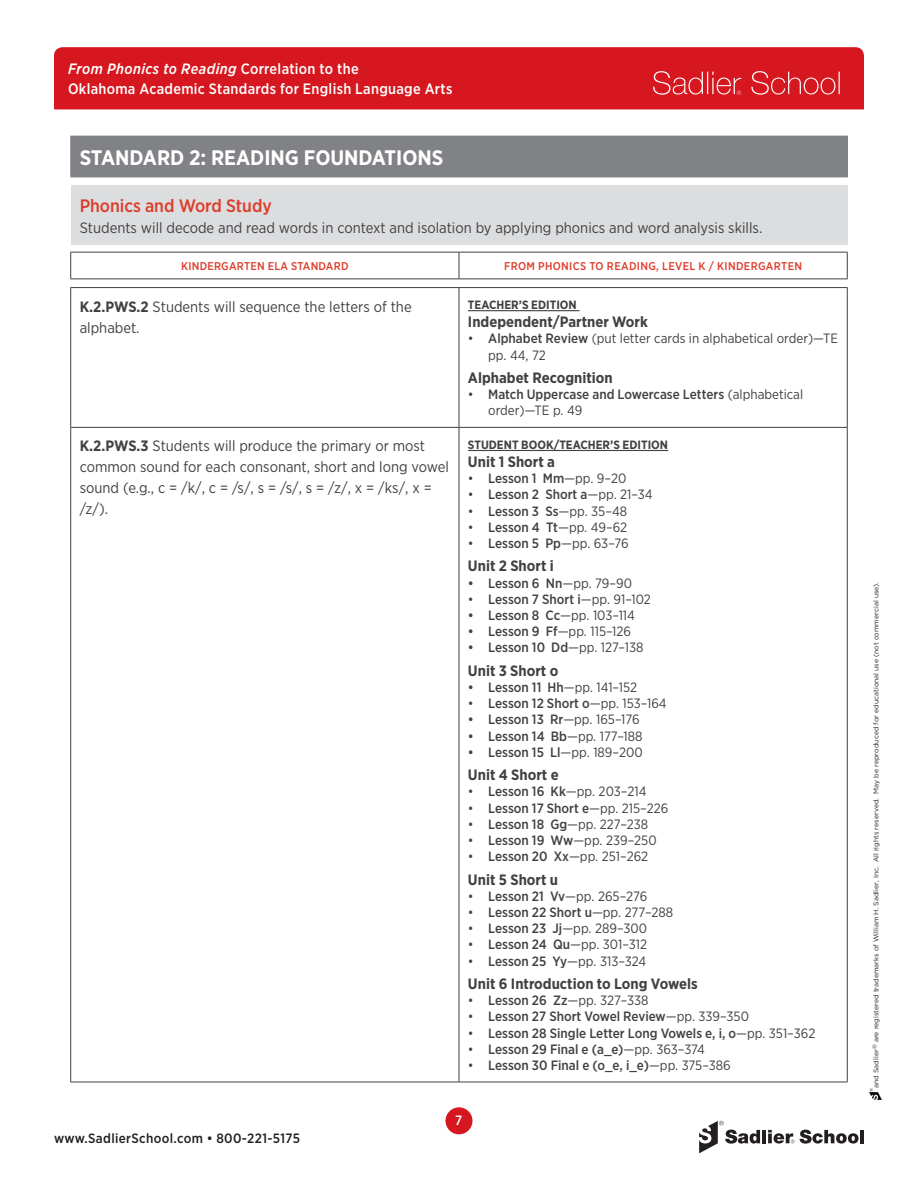
<style>
.page{position:relative;width:918px;height:1188px;background:#fff}
.page>*{position:absolute;margin:0;border:0;box-sizing:border-box;transform-origin:0 0}
.t1{font:700 21px "Gotham Narrow";color:#fff}
.Strand{font:500 18px "Gotham Narrow";color:#dd3c2a}
.Standard_Objectives{font:15px/21px "Gotham Narrow";color:#414142}
.New_Citations_Header{font:700 15px "Gotham Narrow";color:#414142}
.Strand_description{font:15px "Gotham Narrow";color:#414142}
.t2{font:500 15px/19.8px "Gotham Narrow";letter-spacing:.02em;color:#fff}
.t3{font:500 13.5px/16.2px "Gotham Narrow";color:#414142}
.t4{font:13.5px/16.2px "Gotham Narrow";color:#414142}
.t5{font:500 13.5px "Gotham Narrow";letter-spacing:.025em;color:#231f20}
.t6{font:500 13.5px "Gotham Narrow";color:#fff}
.Citation_Subhead{font:700 12px "Gotham Narrow";color:#414142}
.Table_header{font:500 11.25px "Gotham Narrow";letter-spacing:.03em;color:#dd3c2a}
.t7{font:6.9px "Gotham";color:#231f20}
.t8{font:4.8px "Gotham";color:#231f20}
.s1{font-style:italic}
.s2{font-weight:700}
.s3{font-weight:500}
.s4{font-weight:400}
</style>
<div class="page">
<svg style="left:869px;top:1093px;width:13px;height:7px"></svg>
<svg style="left:699px;top:1121px;width:61px;height:32px"></svg>
<hr style="left:762px;top:1130px;width:4px;height:13px;background:#231f20">
<svg style="left:800px;top:1130px;width:59px;height:14px"></svg>
<hr style="left:860px;top:1130px;width:4px;height:13px;background:#231f20">
<svg style="left:768px;top:1130px;width:26px;height:14px"></svg>
<div style="left:446px;top:1107px;width:27px;height:27px;background:#d7171f;border-radius:50%"></div>
<div style="left:54px;top:47px;width:810px;height:62px;background:#d7171f"></div>
<svg style="left:653px;top:71px;width:88px;height:24px;background:#dd3f45"></svg>
<svg style="left:751px;top:71px;width:89px;height:24px;background:#dc3940"></svg>
<div style="left:71px;top:136px;width:776px;height:41px;background:#808285"></div>
<hr style="left:70px;top:136px;width:778px;height:1px;background:#808285">
<hr style="left:847px;top:137px;width:1px;height:40px;background:#808285">
<hr style="left:70px;top:137px;width:1px;height:40px;background:#808285">
<hr style="left:70px;top:177px;width:778px;height:1px;background:#808285">
<div style="left:71px;top:185px;width:776px;height:60px;background:#dcdddf"></div>
<hr style="left:459px;top:288px;width:1px;height:139px;background:#414142">
<hr style="left:459px;top:428px;width:1px;height:654px;background:#414142">
<hr style="left:71px;top:427px;width:388px;height:1px;background:#414142">
<hr style="left:459px;top:427px;width:389px;height:1px;background:#414142">
<hr style="left:70px;top:279px;width:389px;height:1px;background:#414142">
<hr style="left:459px;top:279px;width:389px;height:1px;background:#414142">
<hr style="left:70px;top:287px;width:389px;height:1px;background:#414142">
<hr style="left:459px;top:287px;width:389px;height:1px;background:#414142">
<hr style="left:70px;top:252px;width:389px;height:1px;background:#414142">
<hr style="left:459px;top:252px;width:389px;height:1px;background:#414142">
<svg style="left:70px;top:253px;width:1px;height:26px"></svg>
<svg style="left:847px;top:253px;width:1px;height:26px"></svg>
<svg style="left:459px;top:253px;width:1px;height:26px"></svg>
<hr style="left:70px;top:288px;width:1px;height:139px;background:#414142">
<hr style="left:70px;top:427px;width:1px;height:655px;background:#414142">
<hr style="left:847px;top:288px;width:1px;height:139px;background:#414142">
<hr style="left:847px;top:428px;width:1px;height:654px;background:#414142">
<hr style="left:70px;top:1082px;width:389px;height:1px;background:#414142">
<hr style="left:459px;top:1082px;width:389px;height:1px;background:#414142">
<hr style="left:468px;top:310px;width:111px;height:1px;background:#414142">
<hr style="left:468px;top:450px;width:200px;height:1px;background:#414142">
<p class="t2" style="left:68px;top:59px;width:386px"><span class="s1">From Phonics to Reading</span> Correlation to the<br>Oklahoma Academic Standards for English Language Arts</p>
<h1 class="t1" style="left:80px;top:144px;width:365px">STANDARD 2: READING FOUNDATIONS</h1>
<p class="Strand" style="left:80px;top:194px;width:194px">Phonics and Word Study</p>
<p class="Strand_description" style="left:80px;top:218px;width:684px">Students will decode and read words in context and isolation by applying phonics and word analysis skills.</p>
<p class="Table_header" style="left:181px;top:259px;width:169px">KINDERGARTEN ELA STANDARD</p>
<p class="Table_header" style="left:504px;top:259px;width:299px">FROM PHONICS TO READING, LEVEL K / KINDERGARTEN</p>
<p class="Standard_Objectives" style="left:80px;top:296px;width:334px"><span class="s2">K.2.PWS.2</span> Students will sequence the letters of the alphabet.</p>
<p class="Citation_Subhead" style="left:468px;top:297px;width:110px">TEACHER’S EDITION</p>
<p class="New_Citations_Header" style="left:468px;top:312px;width:181px">Independent/Partner Work</p>
<p class="t4" style="left:488px;top:330px;width:351px;text-indent:-20px">• <span class="s3">Alphabet Review</span> (put letter cards in alphabetical order)—TE pp. 44, 72</p>
<p class="New_Citations_Header" style="left:468px;top:368px;width:146px">Alphabet Recognition</p>
<p class="t3" style="left:488px;top:386px;width:317px;text-indent:-20px"><span class="s4">•</span> Match Uppercase and Lowercase Letters <span class="s4">(alphabetical order)—TE p. 49</span></p>
<p class="Standard_Objectives" style="left:80px;top:435px;width:371px"><span class="s2">K.2.PWS.3</span> Students will produce the primary or most common sound for each consonant, short and long vowel sound (e.g., c = /k/, c = /s/, s = /s/, s = /z/, x = /ks/, x = /z/).</p>
<p class="Citation_Subhead" style="left:468px;top:437px;width:202px">STUDENT BOOK/TEACHER’S EDITION</p>
<p class="New_Citations_Header" style="left:468px;top:452px;width:88px">Unit 1 Short a</p>
<p class="t4" style="left:468px;top:470px;width:160px">• <span class="s3">Lesson 1 Mm</span>—pp. 9–20</p>
<p class="t3" style="left:468px;top:486px;width:186px"><span class="s4">•</span> Lesson 2 Short a<span class="s4">—pp. 21–34</span></p>
<p class="t4" style="left:468px;top:502px;width:161px">• <span class="s3">Lesson 3 Ss</span>—pp. 35–48</p>
<p class="t4" style="left:468px;top:519px;width:161px">• <span class="s3">Lesson 4 Tt</span>—pp. 49–62</p>
<p class="t4" style="left:468px;top:535px;width:162px">• <span class="s3">Lesson 5 Pp</span>—pp. 63–76</p>
<p class="New_Citations_Header" style="left:468px;top:556px;width:87px">Unit 2 Short i</p>
<p class="t3" style="left:468px;top:575px;width:166px">• Lesson 6 Nn<span class="s4">—pp. 79–90</span></p>
<p class="t3" style="left:468px;top:591px;width:185px"><span class="s4">•</span> Lesson 7 Short i<span class="s4">—pp. 91–102</span></p>
<p class="t4" style="left:468px;top:607px;width:169px"><span class="s3">• Lesson 8 Cc</span>—pp. 103–114</p>
<p class="t4" style="left:468px;top:623px;width:165px"><span class="s3">• Lesson 9 Ff</span>—pp. 115–126</p>
<p class="t3" style="left:468px;top:639px;width:177px">• Lesson 10 Dd<span class="s4">—pp. 127–138</span></p>
<p class="New_Citations_Header" style="left:468px;top:661px;width:92px">Unit 3 Short o</p>
<p class="t3" style="left:468px;top:679px;width:171px">• Lesson 11 Hh<span class="s4">—pp. 141–152</span></p>
<p class="t3" style="left:468px;top:695px;width:200px"><span class="s4">•</span> Lesson 12 Short o<span class="s4">—pp. 153–164</span></p>
<p class="t3" style="left:468px;top:711px;width:173px">• Lesson 13 Rr<span class="s4">—pp. 165–176</span></p>
<p class="t3" style="left:468px;top:728px;width:176px">• Lesson 14 Bb<span class="s4">—pp. 177–188</span></p>
<p class="t3" style="left:468px;top:744px;width:176px">• Lesson 15 Ll<span class="s4">—pp. 189–200</span></p>
<p class="New_Citations_Header" style="left:468px;top:765px;width:92px">Unit 4 Short e</p>
<p class="t4" style="left:468px;top:783px;width:180px">• <span class="s3">Lesson 16 Kk</span>—pp. 203–214</p>
<p class="t3" style="left:468px;top:800px;width:202px"><span class="s4">•</span> Lesson 17 Short e<span class="s4">—pp. 215–226</span></p>
<p class="t4" style="left:468px;top:816px;width:182px">• <span class="s3">Lesson 18 Gg</span>—pp. 227–238</p>
<p class="t4" style="left:468px;top:832px;width:190px">• <span class="s3">Lesson 19 Ww</span>—pp. 239–250</p>
<p class="t4" style="left:468px;top:848px;width:182px">• <span class="s3">Lesson 20 Xx</span>—pp. 251–262</p>
<p class="New_Citations_Header" style="left:468px;top:870px;width:92px">Unit 5 Short u</p>
<p class="t4" style="left:468px;top:888px;width:181px">• <span class="s3">Lesson 21 Vv</span>—pp. 265–276</p>
<p class="t3" style="left:468px;top:904px;width:207px"><span class="s4">•</span> Lesson 22 Short u<span class="s4">—pp. 277–288</span></p>
<p class="t4" style="left:468px;top:920px;width:181px">• <span class="s3">Lesson 23 Jj</span>—pp. 289–300</p>
<p class="t4" style="left:468px;top:936px;width:181px">• <span class="s3">Lesson 24 Qu</span>—pp. 301–312</p>
<p class="t4" style="left:468px;top:952px;width:180px">• <span class="s3">Lesson 25 Yy</span>—pp. 313–324</p>
<p class="New_Citations_Header" style="left:468px;top:974px;width:231px">Unit 6 Introduction to Long Vowels</p>
<p class="t4" style="left:468px;top:992px;width:182px">• <span class="s3">Lesson 26 Zz</span>—pp. 327–338</p>
<p class="t3" style="left:468px;top:1008px;width:283px"><span class="s4">•</span> Lesson 27 Short Vowel Review<span class="s4">—pp. 339–350</span></p>
<p class="t3" style="left:468px;top:1025px;width:349px"><span class="s4">•</span> Lesson 28 Single Letter Long Vowels e, i, o<span class="s4">—pp. 351–362</span></p>
<p class="t3" style="left:468px;top:1041px;width:238px"><span class="s4">•</span> Lesson 29 Final e (a_e)<span class="s4">—pp. 363–374</span></p>
<p class="t3" style="left:468px;top:1057px;width:264px"><span class="s4">•</span> Lesson 30 Final e (o_e, i_e)<span class="s4">—pp. 375–386</span></p>
<p class="t5" style="left:54px;top:1129px;width:248px">www.SadlierSchool.com • 800-221-5175</p>
<p class="t6" style="left:455px;top:1112px;width:9px">7</p>
<p class="t7" style="left:872px;top:1088px;width:507px;rotate:-90deg">and Sadlier<sup>®</sup> are registered trademarks of William H. Sadlier, Inc. All rights reserved. May be reproduced for educational use (not commercial use).</p>
<p class="t8" style="left:868px;top:1092px;width:6px;rotate:-90deg">®</p>
</div>
